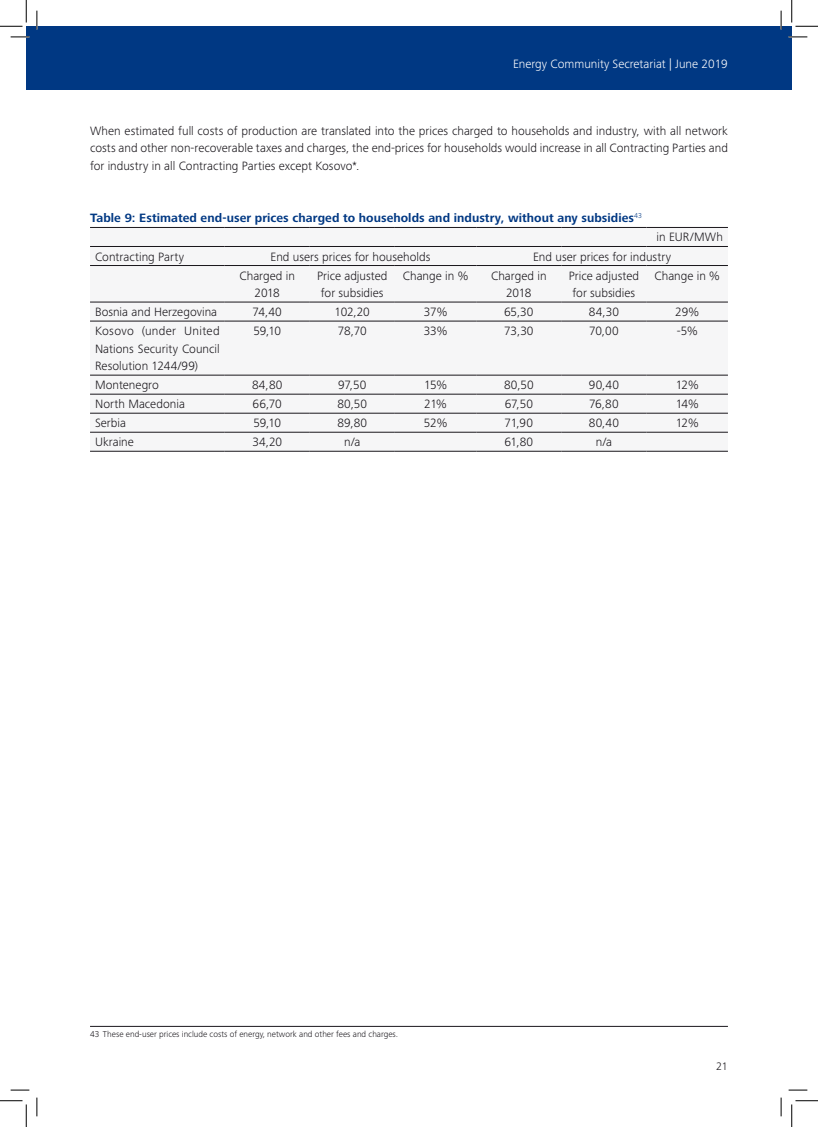
<style>
.page{position:relative;width:818px;height:1127px;background:#fff}
.page>*{position:absolute;margin:0;border:0;box-sizing:border-box;transform-origin:0 0}
.Teksti{font:300 12.5px/17.5px "Frutiger Next Pro";color:#1a171c;text-align:center}
.Teksti-2{font:700 12.5px "Frutiger Next Pro";letter-spacing:.005em;color:#003883}
.t1{font:300 12.5px "Frutiger Next Pro";color:#fff}
.t2{font:300 11.25px "Frutiger Next Pro";color:#1a171c}
.Footnotes{font:300 8.75px "Frutiger Next Pro";color:#1a171c}
</style>
<div class="page">
<div style="left:26px;top:26px;width:766px;height:64px;background:#003883"></div>
<div style="left:90px;top:245px;width:638px;height:206px;background:#f6f6f7"></div>
<hr style="left:90px;top:265px;width:135px;height:1px;background:#1a171c">
<hr style="left:225px;top:265px;width:85px;height:1px;background:#1a171c">
<hr style="left:310px;top:265px;width:85px;height:1px;background:#1a171c">
<hr style="left:395px;top:265px;width:81px;height:1px;background:#1a171c">
<hr style="left:476px;top:265px;width:85px;height:1px;background:#1a171c">
<hr style="left:561px;top:265px;width:85px;height:1px;background:#1a171c">
<hr style="left:646px;top:265px;width:82px;height:1px;background:#1a171c">
<hr style="left:90px;top:302px;width:135px;height:1px;background:#1a171c">
<hr style="left:225px;top:302px;width:85px;height:1px;background:#1a171c">
<hr style="left:310px;top:302px;width:85px;height:1px;background:#1a171c">
<hr style="left:395px;top:302px;width:81px;height:1px;background:#1a171c">
<hr style="left:476px;top:302px;width:85px;height:1px;background:#1a171c">
<hr style="left:561px;top:302px;width:85px;height:1px;background:#1a171c">
<hr style="left:646px;top:302px;width:82px;height:1px;background:#1a171c">
<hr style="left:90px;top:321px;width:135px;height:1px;background:#1a171c">
<hr style="left:225px;top:321px;width:85px;height:1px;background:#1a171c">
<hr style="left:310px;top:321px;width:85px;height:1px;background:#1a171c">
<hr style="left:395px;top:321px;width:81px;height:1px;background:#1a171c">
<hr style="left:476px;top:321px;width:85px;height:1px;background:#1a171c">
<hr style="left:561px;top:321px;width:85px;height:1px;background:#1a171c">
<hr style="left:646px;top:321px;width:82px;height:1px;background:#1a171c">
<hr style="left:90px;top:375px;width:135px;height:1px;background:#1a171c">
<hr style="left:225px;top:375px;width:85px;height:1px;background:#1a171c">
<hr style="left:310px;top:375px;width:85px;height:1px;background:#1a171c">
<hr style="left:395px;top:375px;width:81px;height:1px;background:#1a171c">
<hr style="left:476px;top:375px;width:85px;height:1px;background:#1a171c">
<hr style="left:561px;top:375px;width:85px;height:1px;background:#1a171c">
<hr style="left:646px;top:375px;width:82px;height:1px;background:#1a171c">
<hr style="left:90px;top:394px;width:135px;height:1px;background:#1a171c">
<hr style="left:225px;top:394px;width:85px;height:1px;background:#1a171c">
<hr style="left:310px;top:394px;width:85px;height:1px;background:#1a171c">
<hr style="left:395px;top:394px;width:81px;height:1px;background:#1a171c">
<hr style="left:476px;top:394px;width:85px;height:1px;background:#1a171c">
<hr style="left:561px;top:394px;width:85px;height:1px;background:#1a171c">
<hr style="left:646px;top:394px;width:82px;height:1px;background:#1a171c">
<hr style="left:90px;top:413px;width:135px;height:1px;background:#1a171c">
<hr style="left:225px;top:413px;width:85px;height:1px;background:#1a171c">
<hr style="left:310px;top:413px;width:85px;height:1px;background:#1a171c">
<hr style="left:395px;top:413px;width:81px;height:1px;background:#1a171c">
<hr style="left:476px;top:413px;width:85px;height:1px;background:#1a171c">
<hr style="left:561px;top:413px;width:85px;height:1px;background:#1a171c">
<hr style="left:646px;top:413px;width:82px;height:1px;background:#1a171c">
<hr style="left:90px;top:227px;width:135px;height:1px;background:#1a171c">
<hr style="left:90px;top:246px;width:135px;height:1px;background:#1a171c">
<hr style="left:90px;top:432px;width:135px;height:1px;background:#1a171c">
<hr style="left:90px;top:451px;width:135px;height:1px;background:#1a171c">
<hr style="left:225px;top:227px;width:85px;height:1px;background:#1a171c">
<hr style="left:310px;top:227px;width:85px;height:1px;background:#1a171c">
<hr style="left:395px;top:227px;width:81px;height:1px;background:#1a171c">
<hr style="left:476px;top:227px;width:85px;height:1px;background:#1a171c">
<hr style="left:561px;top:227px;width:85px;height:1px;background:#1a171c">
<hr style="left:646px;top:227px;width:82px;height:1px;background:#1a171c">
<hr style="left:225px;top:246px;width:85px;height:1px;background:#1a171c">
<hr style="left:310px;top:246px;width:85px;height:1px;background:#1a171c">
<hr style="left:395px;top:246px;width:81px;height:1px;background:#1a171c">
<hr style="left:225px;top:432px;width:85px;height:1px;background:#1a171c">
<hr style="left:225px;top:451px;width:85px;height:1px;background:#1a171c">
<hr style="left:310px;top:432px;width:85px;height:1px;background:#1a171c">
<hr style="left:310px;top:451px;width:85px;height:1px;background:#1a171c">
<hr style="left:395px;top:432px;width:81px;height:1px;background:#1a171c">
<hr style="left:395px;top:451px;width:81px;height:1px;background:#1a171c">
<hr style="left:476px;top:246px;width:85px;height:1px;background:#1a171c">
<hr style="left:561px;top:246px;width:85px;height:1px;background:#1a171c">
<hr style="left:646px;top:246px;width:82px;height:1px;background:#1a171c">
<hr style="left:476px;top:432px;width:85px;height:1px;background:#1a171c">
<hr style="left:476px;top:451px;width:85px;height:1px;background:#1a171c">
<hr style="left:561px;top:432px;width:85px;height:1px;background:#1a171c">
<hr style="left:561px;top:451px;width:85px;height:1px;background:#1a171c">
<hr style="left:646px;top:432px;width:82px;height:1px;background:#1a171c">
<hr style="left:646px;top:451px;width:82px;height:1px;background:#1a171c">
<hr style="left:90px;top:1025px;width:638px;height:1px;background:#1a171c">
<svg style="left:11px;top:36px;width:18px;height:2px"></svg>
<svg style="left:788px;top:36px;width:19px;height:2px"></svg>
<svg style="left:11px;top:1089px;width:18px;height:1px"></svg>
<svg style="left:788px;top:1089px;width:19px;height:1px"></svg>
<svg style="left:36px;top:11px;width:2px;height:18px"></svg>
<svg style="left:36px;top:1097px;width:2px;height:18px"></svg>
<svg style="left:780px;top:11px;width:2px;height:18px"></svg>
<svg style="left:780px;top:1097px;width:2px;height:18px"></svg>
<svg style="left:0;top:0;width:27px;height:27px"></svg>
<svg style="left:0;top:1100px;width:27px;height:26px"></svg>
<svg style="left:791px;top:0;width:27px;height:27px"></svg>
<svg style="left:791px;top:1100px;width:27px;height:26px"></svg>
<p class="t1" style="left:513px;top:57px;width:216px">Energy Community Secretariat | June 2019</p>
<p class="Teksti" style="left:90px;top:122px;width:639px;text-align:justify">When estimated full costs of production are translated into the prices charged to households and industry, with all network costs and other non-recoverable taxes and charges, the end-prices for households would increase in all Contracting Parties and for industry in all Contracting Parties except Kosovo*.</p>
<p class="Teksti-2" style="left:90px;top:211px;width:553px">Table 9: Estimated end-user prices charged to households and industry, without any subsidies<sup>43</sup></p>
<p class="Teksti" style="left:657px;top:228px;width:68px">in EUR/MWh</p>
<p class="Teksti" style="left:95px;top:247px;width:91px">Contracting Party</p>
<p class="Teksti" style="left:271px;top:247px;width:161px">End users prices for households</p>
<p class="Teksti" style="left:533px;top:247px;width:139px">End user prices for industry</p>
<p class="Teksti" style="left:239px;top:266px;width:57px">Charged in<br>2018</p>
<p class="Teksti" style="left:317px;top:266px;width:72px">Price adjusted for subsidies</p>
<p class="Teksti" style="left:403px;top:266px;width:67px">Change in %</p>
<p class="Teksti" style="left:491px;top:266px;width:57px">Charged in<br>2018</p>
<p class="Teksti" style="left:569px;top:266px;width:72px">Price adjusted for subsidies</p>
<p class="Teksti" style="left:654px;top:266px;width:67px">Change in %</p>
<p class="Teksti" style="left:95px;top:303px;width:124px">Bosnia and Herzegovina</p>
<p class="Teksti" style="left:253px;top:303px;width:31px">74,40</p>
<p class="Teksti" style="left:335px;top:303px;width:37px">102,20</p>
<p class="Teksti" style="left:424px;top:303px;width:25px">37%</p>
<p class="Teksti" style="left:504px;top:303px;width:31px">65,30</p>
<p class="Teksti" style="left:589px;top:303px;width:32px">84,30</p>
<p class="Teksti" style="left:675px;top:303px;width:25px">29%</p>
<p class="Teksti" style="left:95px;top:322px;width:126px;text-align:justify">Kosovo (under United Nations Security Council Resolution 1244/99)</p>
<p class="Teksti" style="left:253px;top:322px;width:29px">59,10</p>
<p class="Teksti" style="left:338px;top:322px;width:30px">78,70</p>
<p class="Teksti" style="left:424px;top:322px;width:25px">33%</p>
<p class="Teksti" style="left:504px;top:322px;width:31px">73,30</p>
<p class="Teksti" style="left:589px;top:322px;width:31px">70,00</p>
<p class="Teksti" style="left:677px;top:322px;width:22px">-5%</p>
<p class="Teksti" style="left:95px;top:376px;width:65px">Montenegro</p>
<p class="Teksti" style="left:252px;top:376px;width:32px">84,80</p>
<p class="Teksti" style="left:338px;top:376px;width:30px">97,50</p>
<p class="Teksti" style="left:424px;top:376px;width:24px">15%</p>
<p class="Teksti" style="left:504px;top:376px;width:31px">80,50</p>
<p class="Teksti" style="left:589px;top:376px;width:32px">90,40</p>
<p class="Teksti" style="left:676px;top:376px;width:24px">12%</p>
<p class="Teksti" style="left:95px;top:395px;width:91px">North Macedonia</p>
<p class="Teksti" style="left:253px;top:395px;width:31px">66,70</p>
<p class="Teksti" style="left:337px;top:395px;width:31px">80,50</p>
<p class="Teksti" style="left:424px;top:395px;width:24px">21%</p>
<p class="Teksti" style="left:505px;top:395px;width:30px">67,50</p>
<p class="Teksti" style="left:589px;top:395px;width:31px">76,80</p>
<p class="Teksti" style="left:676px;top:395px;width:24px">14%</p>
<p class="Teksti" style="left:95px;top:414px;width:33px">Serbia</p>
<p class="Teksti" style="left:253px;top:414px;width:29px">59,10</p>
<p class="Teksti" style="left:337px;top:414px;width:31px">89,80</p>
<p class="Teksti" style="left:424px;top:414px;width:25px">52%</p>
<p class="Teksti" style="left:505px;top:414px;width:30px">71,90</p>
<p class="Teksti" style="left:589px;top:414px;width:32px">80,40</p>
<p class="Teksti" style="left:676px;top:414px;width:24px">12%</p>
<p class="Teksti" style="left:95px;top:433px;width:40px">Ukraine</p>
<p class="Teksti" style="left:252px;top:433px;width:31px">34,20</p>
<p class="Teksti" style="left:344px;top:433px;width:18px">n/a</p>
<p class="Teksti" style="left:504px;top:433px;width:30px">61,80</p>
<p class="Teksti" style="left:596px;top:433px;width:18px">n/a</p>
<p class="Footnotes" style="left:90px;top:1028px;width:310px">43 These end-user prices include costs of energy, network and other fees and charges.</p>
<p class="t2" style="left:716px;top:1059px;width:13px">21</p>
</div>
